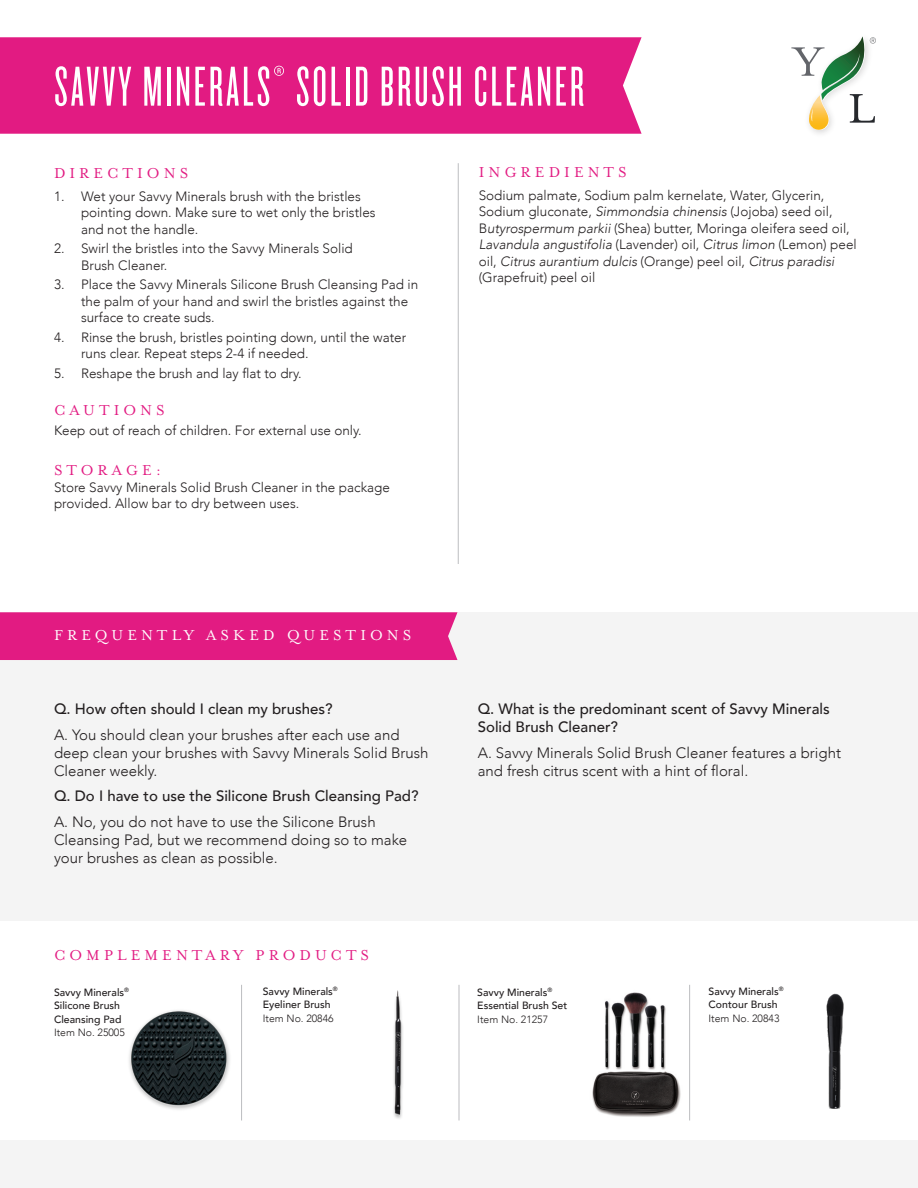
<style>
.page{position:relative;width:918px;height:1188px;background:#fff}
.page>*{position:absolute;margin:0;border:0;box-sizing:border-box;transform-origin:0 0}
.t1{font:58.5px "Knockout 26 Junior Flywght";letter-spacing:.05em;color:#fff}
.t2{font:16.5px "Mrs Eaves OT";letter-spacing:.25em;color:#e21b82}
.t3{font:16.5px "Mrs Eaves OT";letter-spacing:.25em;color:#fff}
.t4{font:300 15px/18px "Avenir";color:#231f20}
.t5{font:500 15px/18px "Avenir";color:#231f20}
.t6{font:300 13.5px/16.5px "Avenir";color:#231f20}
.t7{font:500 10.5px/13.5px "Avenir";color:#231f20}
.t8{font:300 10.5px "Avenir";color:#231f20}
.s1{font-style:italic}
</style>
<div class="page">
<img style="left:129px;top:1010px;width:101px;height:100px">
<div style="left:0;top:612px;width:918px;height:308px;background:#f4f4f4"></div>
<div style="left:0;top:37px;width:642px;height:97px;background:#e21b82"></div>
<div style="left:0;top:612px;width:458px;height:48px;background:#e21b82"></div>
<img style="left:592px;top:992px;width:89px;height:125px">
<img style="left:826px;top:993px;width:18px;height:116px">
<svg style="left:791px;top:36px;width:85px;height:94px"></svg>
<div style="left:0;top:1140px;width:918px;height:48px;background:#f4f4f4"></div>
<hr style="left:241px;top:985px;width:1px;height:135px;background:#bcbdc0">
<hr style="left:459px;top:985px;width:1px;height:135px;background:#bcbdc0">
<hr style="left:689px;top:985px;width:1px;height:135px;background:#bcbdc0">
<img style="left:393px;top:990px;width:10px;height:129px">
<hr style="left:458px;top:163px;width:1px;height:401px;background:#bcbdc0">
<p class="t1" style="left:54px;top:54px;width:531px">SAVVY MINERALS® SOLID BRUSH CLEANER</p>
<p class="t2" style="left:54px;top:164px;width:136px">DIRECTIONS</p>
<p class="t6" style="left:81px;top:188px;width:296px;text-indent:-27px">1. Wet your Savvy Minerals brush with the bristles pointing down. Make sure to wet only the bristles and not the handle.</p>
<p class="t6" style="left:81px;top:240px;width:273px;text-indent:-27px">2. Swirl the bristles into the Savvy Minerals Solid<br>Brush Cleaner.</p>
<p class="t6" style="left:81px;top:276px;width:339px;text-indent:-27px">3. Place the Savvy Minerals Silicone Brush Cleansing Pad in the palm of your hand and swirl the bristles against the surface to create suds.</p>
<p class="t6" style="left:81px;top:329px;width:327px;text-indent:-27px">4. Rinse the brush, bristles pointing down, until the water runs clear. Repeat steps 2-4 if needed.</p>
<p class="t6" style="left:54px;top:365px;width:249px">5. Reshape the brush and lay flat to dry.</p>
<p class="t2" style="left:54px;top:401px;width:112px">CAUTIONS</p>
<p class="t6" style="left:54px;top:422px;width:309px">Keep out of reach of children. For external use only.</p>
<p class="t2" style="left:54px;top:461px;width:109px">STORAGE:</p>
<p class="t6" style="left:54px;top:479px;width:337px">Store Savvy Minerals Solid Brush Cleaner in the package provided. Allow bar to dry between uses.</p>
<p class="t3" style="left:54px;top:626px;width:359px">FREQUENTLY ASKED QUESTIONS</p>
<p class="t5" style="left:54px;top:699px;width:280px">Q. How often should I clean my brushes?</p>
<p class="t4" style="left:54px;top:726px;width:376px">A. You should clean your brushes after each use and deep clean your brushes with Savvy Minerals Solid Brush<br>Cleaner weekly.</p>
<p class="t5" style="left:54px;top:786px;width:366px">Q. Do I have to use the Silicone Brush Cleansing Pad?</p>
<p class="t4" style="left:54px;top:813px;width:355px">A. No, you do not have to use the Silicone Brush<br>Cleansing Pad, but we recommend doing so to make your brushes as clean as possible.</p>
<p class="t2" style="left:54px;top:946px;width:317px">COMPLEMENTARY PRODUCTS</p>
<p class="t7" style="left:54px;top:985px;width:77px">Savvy Minerals<sup>®<br></sup>Silicone Brush<br>Cleansing Pad</p>
<p class="t8" style="left:54px;top:1026px;width:72px">Item No. 25005</p>
<p class="t7" style="left:263px;top:984px;width:77px">Savvy Minerals<sup>®<br></sup>Eyeliner Brush</p>
<p class="t8" style="left:263px;top:1012px;width:72px">Item No. 20846</p>
<p class="t2" style="left:479px;top:163px;width:149px">INGREDIENTS</p>
<p class="t6" style="left:479px;top:187px;width:379px">Sodium palmate, Sodium palm kernelate, Water, Glycerin, Sodium gluconate, <span class="s1">Simmondsia chinensis</span> (Jojoba) seed oil, B<span class="s1">utyrospermum parkii</span> (Shea) butter, Moringa oleifera seed oil, <span class="s1">Lavandula angustifolia</span> (Lavender) oil, <span class="s1">Citrus limon</span> (Lemon) peel oil, <span class="s1">Citrus aurantium dulcis</span> (Orange) peel oil, <span class="s1">Citrus paradisi </span>(Grapefruit) peel oil</p>
<p class="t5" style="left:478px;top:699px;width:353px">Q. What is the predominant scent of Savvy Minerals<br>Solid Brush Cleaner?</p>
<p class="t4" style="left:478px;top:744px;width:365px">A. Savvy Minerals Solid Brush Cleaner features a bright and fresh citrus scent with a hint of floral.</p>
<p class="t7" style="left:477px;top:985px;width:92px">Savvy Minerals<sup>®<br></sup>Essential Brush Set</p>
<p class="t8" style="left:477px;top:1013px;width:72px">Item No. 21257</p>
<p class="t7" style="left:709px;top:984px;width:77px">Savvy Minerals<sup>®<br></sup>Contour Brush</p>
<p class="t8" style="left:709px;top:1012px;width:72px">Item No. 20843</p>
</div>
